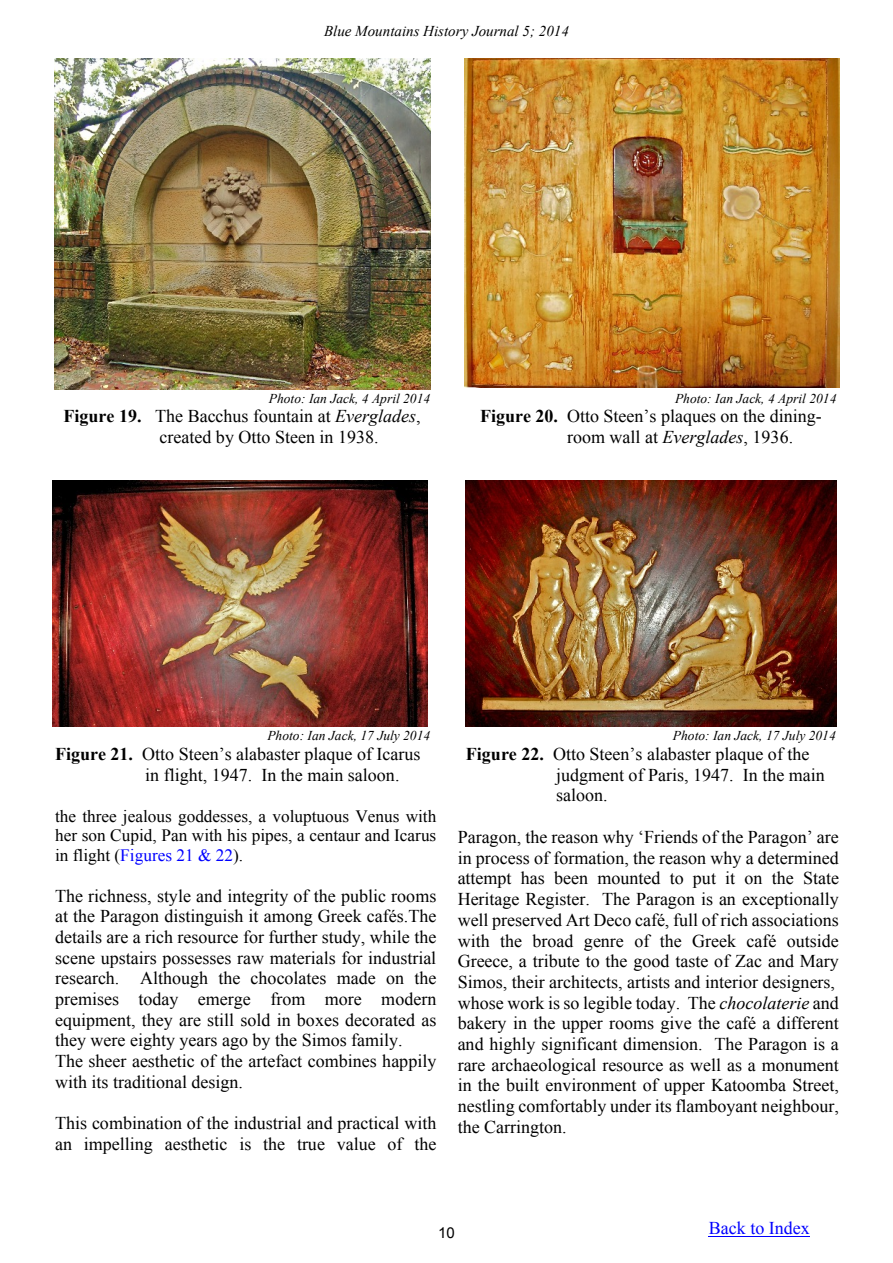
<style>
.page{position:relative;width:893px;height:1263px;background:#fff}
.page>*{position:absolute;margin:0;border:0;box-sizing:border-box;transform-origin:0 0}
.t1{font:18px/20.7px "Times New Roman";color:#000}
.t2{font:18px "Times New Roman";color:#00f}
.t3{font:17.25px/19.8px "Times New Roman";color:#000;text-align:justify}
.t4{font:italic 15px "Times New Roman";color:#000}
.t5{font:15px "Arial";color:#000}
.t6{font:italic 13.5px "Times New Roman";color:#000}
.s1{font-weight:700}
.s2{font-style:italic}
.s3{color:#00f}
</style>
<div class="page">
<hr style="left:709px;top:1235px;width:101px;height:1px;background:#00f">
<img style="left:54px;top:59px;width:376px;height:330px">
<img style="left:53px;top:480px;width:375px;height:247px">
<img style="left:465px;top:480px;width:371px;height:247px">
<img style="left:465px;top:59px;width:374px;height:328px">
<p class="t4" style="left:324px;top:26px;width:246px">Blue Mountains History Journal 5; 2014</p>
<p class="t6" style="left:269px;top:393px;width:163px">Photo: Ian Jack, 4 April 2014</p>
<p class="t1" style="left:160px;top:408px;width:263px;text-indent:-96px"><span class="s1">Figure 19.</span> The Bacchus fountain at <span class="s2">Everglades</span>, created by Otto Steen in 1938.</p>
<p class="t6" style="left:675px;top:393px;width:163px">Photo: Ian Jack, 4 April 2014</p>
<p class="t1" style="left:567px;top:408px;width:256px;text-indent:-87px"><span class="s1">Figure 20.</span> Otto Steen’s plaques on the dining&shy;room wall at <span class="s2">Everglades</span>, 1936.</p>
<p class="t6" style="left:267px;top:731px;width:164px">Photo: Ian Jack, 17 July 2014</p>
<p class="t1" style="left:145px;top:745px;width:277px;text-indent:-90px"><span class="s1">Figure 21.</span> Otto Steen’s alabaster plaque of Icarus in flight, 1947. In the main saloon.</p>
<p class="t3" style="left:55px;top:808px;width:383px">the three jealous goddesses, a voluptuous Venus with her son Cupid, Pan with his pipes, a centaur and Icarus in flight (<span class="s3">Figures 21 &amp; 22</span>).</p>
<p class="t1" style="left:55px;top:887px;width:383px">The richness, style and integrity of the public rooms at the Paragon distinguish it among Greek cafés.The details are a rich resource for further study, while the scene upstairs possesses raw materials for industrial research. Although the chocolates made on the premises today emerge from more modern equipment, they are still sold in boxes decorated as they were eighty years ago by the Simos family.<br>The sheer aesthetic of the artefact combines happily with its traditional design.</p>
<p class="t1" style="left:55px;top:1114px;width:383px">This combination of the industrial and practical with an impelling aesthetic is the true value of the</p>
<p class="t6" style="left:673px;top:731px;width:164px">Photo: Ian Jack, 17 July 2014</p>
<p class="t1" style="left:556px;top:745px;width:270px;text-indent:-90px"><span class="s1">Figure 22.</span> Otto Steen’s alabaster plaque of the judgment of Paris, 1947. In the main saloon.</p>
<p class="t1" style="left:458px;top:828px;width:383px">Paragon, the reason why ‘Friends of the Paragon’ are in process of formation, the reason why a determined attempt has been mounted to put it on the State Heritage Register. The Paragon is an exceptionally well preserved Art Deco café, full of rich associations with the broad genre of the Greek café outside Greece, a tribute to the good taste of Zac and Mary Simos, their architects, artists and interior designers, whose work is so legible today. The <span class="s2">chocolaterie</span> and bakery in the upper rooms give the café a different and highly significant dimension. The Paragon is a rare archaeological resource as well as a monument in the built environment of upper Katoomba Street, nestling comfortably under its flamboyant neighbour, the Carrington.</p>
<p class="t5" style="left:438px;top:1227px;width:18px">10</p>
<p class="t2" style="left:709px;top:1221px;width:103px">Back to Index</p>
</div>
